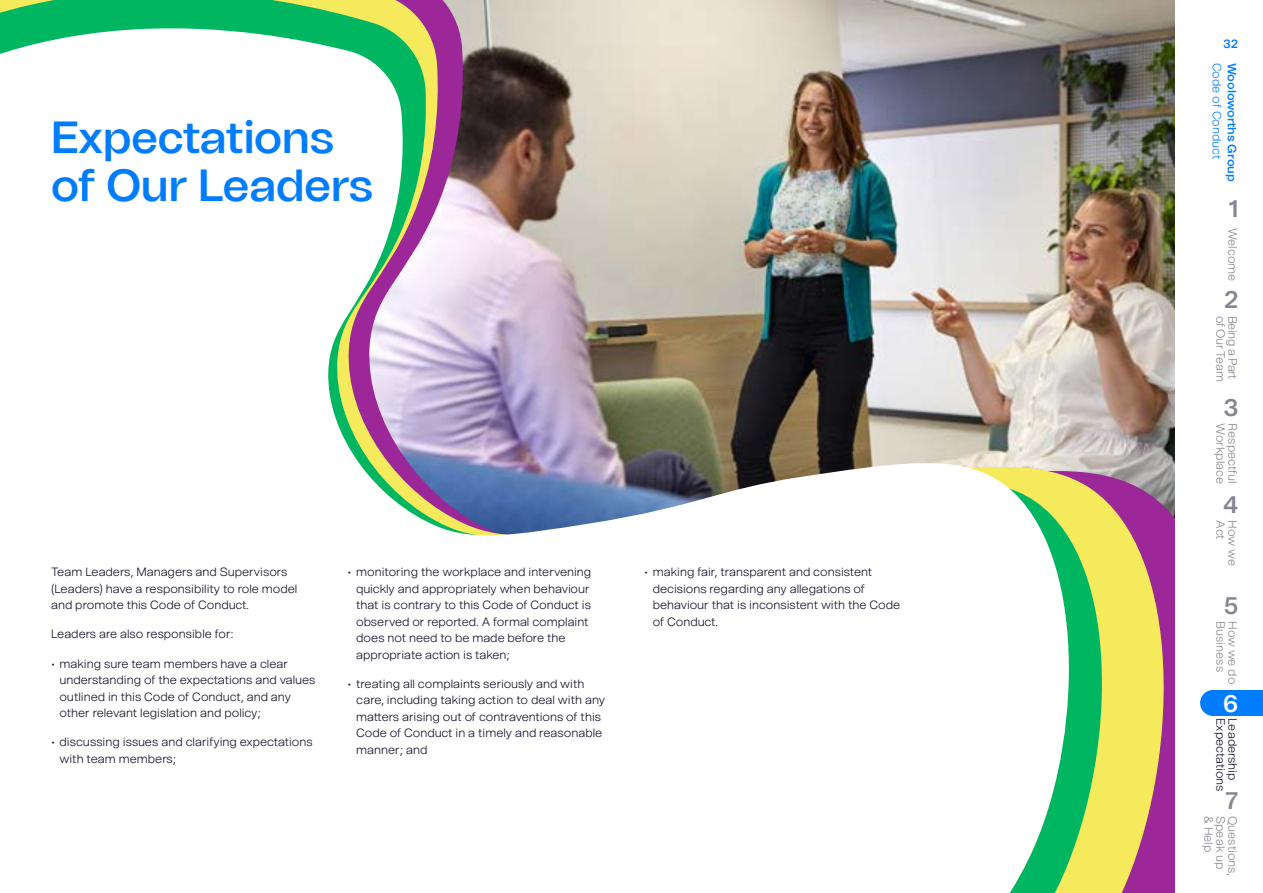
<style>
.page{position:relative;width:1263px;height:893px;background:#fff}
.page>*{position:absolute;margin:0;border:0;box-sizing:border-box;transform-origin:0 0}
.t1{font:600 45px/48px "Better Sans Display";color:#007dff}
.t2{font:600 24px "Better Sans Display";color:#868692}
.t3{font:600 24px "Better Sans Display";color:#fff}
.t4{font:300 12px/16.5px "Better Sans Text";color:#0e0d26}
.t5{font:300 12px "Better Sans Text";color:#868692}
.t6{font:600 12px "Better Sans Text";color:#007cff}
.t7{font:300 12px "Better Sans Text";color:#898895}
.t8{font:300 12px "Better Sans Text";color:#007cff}
.t9{font:300 12px "Better Sans Text";letter-spacing:-.03em;color:#868692}
.t10{font:300 12px "Better Sans Text";letter-spacing:-.035em;color:#868692}
.t11{font:600 12px "Better Sans Text";color:#007dff}
</style>
<div class="page">
<img style="left:1123px;top:0;width:52px;height:893px">
<img style="left:1086px;top:0;width:37px;height:893px">
<img style="left:0;top:0;width:1086px;height:893px">
<div style="left:1213px;top:690px;width:50px;height:26px;background:#007dff"></div>
<div style="left:1200px;top:690px;width:25px;height:26px;background:#007dff;border-radius:50%"></div>
<h1 class="t1" style="left:51px;top:111px;width:323px">Expectations of Our Leaders</h1>
<p class="t4" style="left:51px;top:563px;width:248px">Team Leaders, Managers and Supervisors (Leaders) have a responsibility to role model and promote this Code of Conduct.</p>
<p class="t4" style="left:51px;top:626px;width:184px">Leaders are also responsible for:</p>
<p class="t4" style="left:60px;top:655px;width:257px;text-indent:-9px">• making sure team members have a clear understanding of the expectations and values outlined in this Code of Conduct, and any other relevant legislation and policy;</p>
<p class="t4" style="left:60px;top:734px;width:255px;text-indent:-9px">• discussing issues and clarifying expectations with team members;</p>
<p class="t4" style="left:356px;top:563px;width:237px;text-indent:-9px">• monitoring the workplace and intervening quickly and appropriately when behaviour that is contrary to this Code of Conduct is observed or reported. A formal complaint does not need to be made before the appropriate action is taken;</p>
<p class="t4" style="left:356px;top:675px;width:250px;text-indent:-9px">• treating all complaints seriously and with care, including taking action to deal with any matters arising out of contraventions of this Code of Conduct in a timely and reasonable manner; and</p>
<p class="t4" style="left:653px;top:563px;width:249px;text-indent:-9px">• making fair, transparent and consistent decisions regarding any allegations of behaviour that is inconsistent with the Code of Conduct.</p>
<p class="t11" style="left:1223px;top:35px;width:16px">32</p>
<p class="t8" style="left:1225px;top:63px;width:98px;rotate:90deg">Code of Conduct</p>
<p class="t6" style="left:1241px;top:63px;width:121px;rotate:90deg">Wooloworths Group</p>
<h2 class="t2" style="left:1228px;top:191px;width:11px">1</h2>
<p class="t5" style="left:1241px;top:228px;width:55px;rotate:90deg">Welcome</p>
<h2 class="t2" style="left:1224px;top:282px;width:16px">2</h2>
<p class="t10" style="left:1229px;top:316px;width:67px;rotate:90deg">of Our Team</p>
<p class="t9" style="left:1241px;top:316px;width:65px;rotate:90deg">Being a Part</p>
<h2 class="t2" style="left:1223px;top:390px;width:16px">3</h2>
<p class="t5" style="left:1229px;top:423px;width:62px;rotate:90deg">Workplace</p>
<p class="t5" style="left:1241px;top:423px;width:62px;rotate:90deg">Respectful</p>
<h2 class="t2" style="left:1223px;top:487px;width:17px">4</h2>
<p class="t5" style="left:1229px;top:520px;width:21px;rotate:90deg">Act</p>
<p class="t5" style="left:1241px;top:520px;width:47px;rotate:90deg">How we</p>
<h2 class="t2" style="left:1224px;top:588px;width:16px">5</h2>
<p class="t7" style="left:1229px;top:621px;width:52px;rotate:90deg">Business</p>
<p class="t7" style="left:1241px;top:621px;width:65px;rotate:90deg">How we do</p>
<p class="t4" style="left:1229px;top:718px;width:75px;rotate:90deg">Expectations</p>
<p class="t4" style="left:1241px;top:718px;width:64px;rotate:90deg">Leadership</p>
<h2 class="t3" style="left:1223px;top:686px;width:16px">6</h2>
<h2 class="t2" style="left:1225px;top:783px;width:14px">7</h2>
<p class="t5" style="left:1217px;top:816px;width:38px;rotate:90deg">&amp; Help</p>
<p class="t5" style="left:1229px;top:816px;width:55px;rotate:90deg">Speak up</p>
<p class="t5" style="left:1241px;top:816px;width:62px;rotate:90deg">Questions,</p>
</div>
